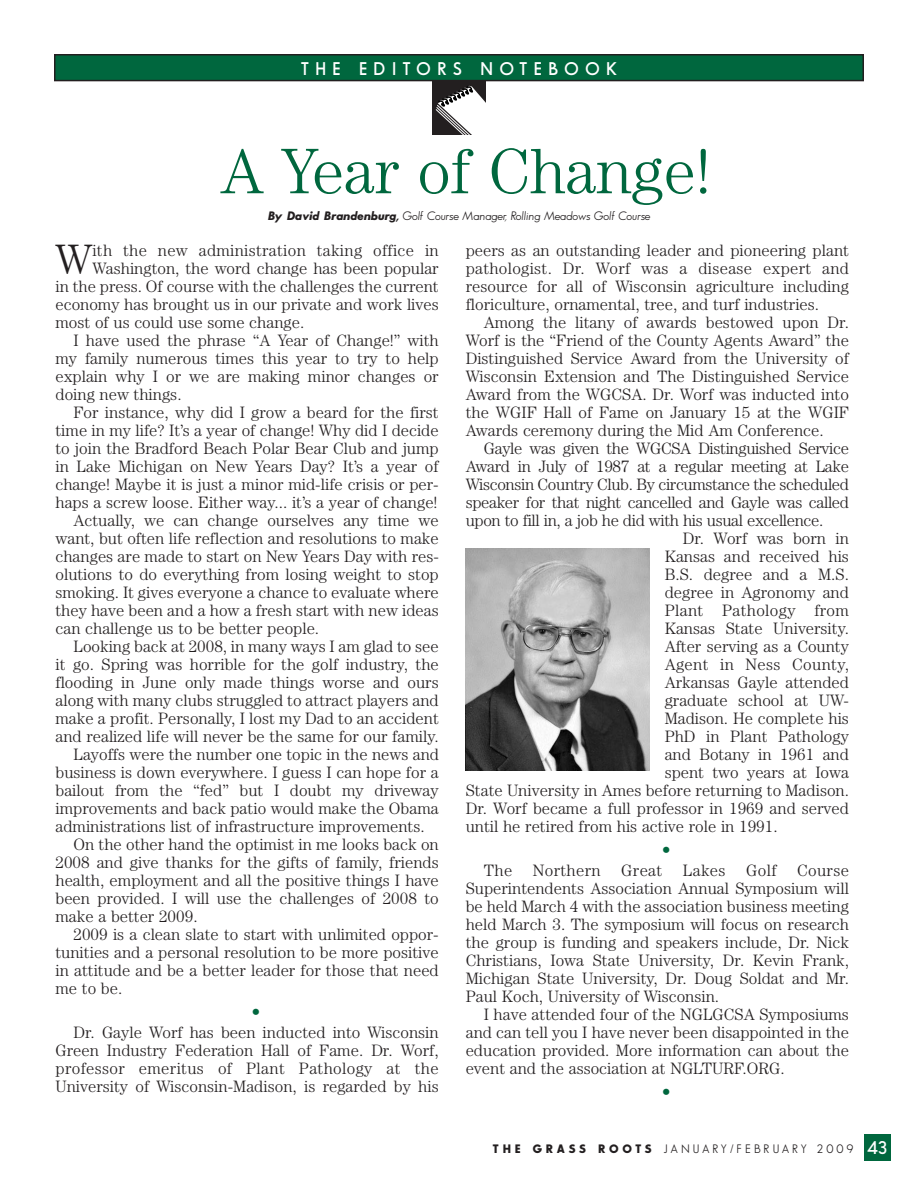
<style>
.page{position:relative;width:918px;height:1188px;background:#fff}
.page>*{position:absolute;margin:0;border:0;box-sizing:border-box;transform-origin:0 0}
.t1{font:300 64.5px "Century";letter-spacing:-.005em;color:#00673e}
.t2{font:300 42.6px "Century";color:#231f20}
.t3{font:600 18px "Sans Serif FLF";letter-spacing:.355em;color:#fff}
.t4{font:300 18px "Century";color:#00673e}
.t5{font:300 16.5px/18px "Century";color:#231f20;text-align:justify}
.t6{font:300 16.5px "Century";letter-spacing:-.02em;color:#231f20}
.t7{font:300 16.5px "Century";letter-spacing:.02em;color:#231f20}
.t8{font:italic 12px "Sans Serif FLF";color:#231f20}
.t9{font:12px "Sans Serif FLF";letter-spacing:.235em;color:#231f20}
.s1{font-weight:700}
.s2{font-weight:600;font-size:18px;color:#fff}
</style>
<div class="page">
<div style="left:864px;top:1134px;width:27px;height:27px;background:#00673e"></div>
<div style="left:432px;top:81px;width:54px;height:54px;background:#231f20"></div>
<svg style="left:435px;top:85px;width:51px;height:50px"></svg>
<div style="left:55px;top:55px;width:808px;height:26px;background:#00673e"></div>
<div style="left:54px;top:54px;width:810px;height:27px;border:2px solid #231f20"></div>
<img style="left:466px;top:549px;width:184px;height:221px">
<p class="t3" style="left:301px;top:61px;width:318px">THE EDITORS NOTEBOOK</p>
<p class="t1" style="left:220px;top:149px;width:492px">A Year of Change!</p>
<p class="t8" style="left:268px;top:211px;width:384px"><span class="s1">By David Brandenburg,</span> Golf Course Manager, Rolling Meadows Golf Course</p>
<p class="t2" style="left:55px;top:245px;width:39px">W</p>
<p class="t5" style="left:92px;top:243px;width:348px">ith the new administration taking office in</p>
<p class="t5" style="left:92px;top:261px;width:348px">Washington, the word change has been popular</p>
<p class="t5" style="left:56px;top:279px;width:385px">in the press. Of course with the challenges the current</p>
<p class="t5" style="left:56px;top:297px;width:385px">economy has brought us in our private and work lives</p>
<p class="t5" style="left:56px;top:315px;width:250px">most of us could use some change.</p>
<p class="t5" style="left:74px;top:333px;width:367px">I have used the phrase “A Year of Change!” with</p>
<p class="t5" style="left:56px;top:351px;width:385px">my family numerous times this year to try to help</p>
<p class="t5" style="left:56px;top:369px;width:385px">explain why I or we are making minor changes or</p>
<p class="t5" style="left:56px;top:387px;width:128px">doing new things.</p>
<p class="t5" style="left:74px;top:405px;width:367px">For instance, why did I grow a beard for the first</p>
<p class="t5" style="left:56px;top:423px;width:385px">time in my life? It’s a year of change! Why did I decide</p>
<p class="t5" style="left:56px;top:441px;width:385px">to join the Bradford Beach Polar Bear Club and jump</p>
<p class="t5" style="left:56px;top:459px;width:385px">in Lake Michigan on New Years Day? It’s a year of</p>
<p class="t5" style="left:56px;top:477px;width:385px">change! Maybe it is just a minor mid-life crisis or per-</p>
<p class="t5" style="left:56px;top:495px;width:384px">haps a screw loose. Either way... it’s a year of change!</p>
<p class="t5" style="left:74px;top:513px;width:367px">Actually, we can change ourselves any time we</p>
<p class="t5" style="left:56px;top:531px;width:385px">want, but often life reflection and resolutions to make</p>
<p class="t5" style="left:56px;top:549px;width:385px">changes are made to start on New Years Day with res-</p>
<p class="t5" style="left:56px;top:567px;width:385px">olutions to do everything from losing weight to stop</p>
<p class="t5" style="left:56px;top:585px;width:385px">smoking. It gives everyone a chance to evaluate where</p>
<p class="t5" style="left:56px;top:603px;width:385px">they have been and a how a fresh start with new ideas</p>
<p class="t5" style="left:56px;top:621px;width:265px">can challenge us to be better people.</p>
<p class="t5" style="left:74px;top:639px;width:367px">Looking back at 2008, in many ways I am glad to see</p>
<p class="t5" style="left:56px;top:657px;width:385px">it go. Spring was horrible for the golf industry, the</p>
<p class="t5" style="left:56px;top:675px;width:385px">flooding in June only made things worse and ours</p>
<p class="t5" style="left:56px;top:693px;width:385px">along with many clubs struggled to attract players and</p>
<p class="t5" style="left:56px;top:711px;width:385px">make a profit. Personally, I lost my Dad to an accident</p>
<p class="t5" style="left:56px;top:729px;width:385px">and realized life will never be the same for our family.</p>
<p class="t5" style="left:74px;top:747px;width:367px">Layoffs were the number one topic in the news and</p>
<p class="t5" style="left:56px;top:765px;width:385px">business is down everywhere. I guess I can hope for a</p>
<p class="t5" style="left:56px;top:783px;width:385px">bailout from the “fed” but I doubt my driveway</p>
<p class="t5" style="left:56px;top:801px;width:385px">improvements and back patio would make the Obama</p>
<p class="t5" style="left:56px;top:819px;width:371px">administrations list of infrastructure improvements.</p>
<p class="t5" style="left:74px;top:837px;width:367px">On the other hand the optimist in me looks back on</p>
<p class="t5" style="left:56px;top:855px;width:385px">2008 and give thanks for the gifts of family, friends</p>
<p class="t5" style="left:56px;top:873px;width:385px">health, employment and all the positive things I have</p>
<p class="t5" style="left:56px;top:891px;width:385px">been provided. I will use the challenges of 2008 to</p>
<p class="t5" style="left:56px;top:909px;width:144px">make a better 2009.</p>
<p class="t5" style="left:74px;top:927px;width:367px">2009 is a clean slate to start with unlimited oppor-</p>
<p class="t5" style="left:56px;top:945px;width:385px">tunities and a personal resolution to be more positive</p>
<p class="t5" style="left:56px;top:963px;width:385px">in attitude and be a better leader for those that need</p>
<p class="t5" style="left:56px;top:981px;width:68px">me to be.</p>
<p class="t4" style="left:252px;top:1005px;width:10px">•</p>
<p class="t5" style="left:55px;top:1025px;width:385px;text-indent:18px">Dr. Gayle Worf has been inducted into Wisconsin Green Industry Federation Hall of Fame. Dr. Worf, professor emeritus of Plant Pathology at the University of Wisconsin-Madison, is regarded by his</p>
<p class="t5" style="left:466px;top:243px;width:385px">peers as an outstanding leader and pioneering plant</p>
<p class="t5" style="left:466px;top:261px;width:385px">pathologist. Dr. Worf was a disease expert and</p>
<p class="t5" style="left:466px;top:279px;width:385px">resource for all of Wisconsin agriculture including</p>
<p class="t5" style="left:466px;top:297px;width:355px">floriculture, ornamental, tree, and turf industries.</p>
<p class="t5" style="left:484px;top:315px;width:367px">Among the litany of awards bestowed upon Dr.</p>
<p class="t5" style="left:466px;top:333px;width:385px">Worf is the “Friend of the County Agents Award” the</p>
<p class="t5" style="left:466px;top:351px;width:385px">Distinguished Service Award from the University of</p>
<p class="t5" style="left:466px;top:369px;width:385px">Wisconsin Extension and The Distinguished Service</p>
<p class="t5" style="left:466px;top:387px;width:385px">Award from the WGCSA. Dr. Worf was inducted into</p>
<p class="t5" style="left:466px;top:405px;width:385px">the WGIF Hall of Fame on January 15 at the WGIF</p>
<p class="t5" style="left:466px;top:423px;width:359px">Awards ceremony during the Mid Am Conference.</p>
<p class="t6" style="left:484px;top:442px;width:367px">Gayle was given the WGCSA Distinguished Service</p>
<p class="t6" style="left:466px;top:460px;width:385px">Award in July of 1987 at a regular meeting at Lake</p>
<p class="t6" style="left:466px;top:478px;width:385px">Wisconsin Country Club. By circumstance the scheduled</p>
<p class="t6" style="left:466px;top:496px;width:385px">speaker for that night cancelled and Gayle was called</p>
<p class="t6" style="left:466px;top:514px;width:359px">upon to fill in, a job he did with his usual excellence.</p>
<p class="t5" style="left:683px;top:531px;width:168px">Dr. Worf was born in</p>
<p class="t5" style="left:665px;top:549px;width:186px">Kansas and received his</p>
<p class="t5" style="left:665px;top:567px;width:186px">B.S. degree and a M.S.</p>
<p class="t5" style="left:665px;top:585px;width:186px">degree in Agronomy and</p>
<p class="t7" style="left:665px;top:604px;width:186px">Plant Pathology from</p>
<p class="t5" style="left:665px;top:621px;width:186px">Kansas State University.</p>
<p class="t5" style="left:665px;top:639px;width:186px">After serving as a County</p>
<p class="t7" style="left:665px;top:658px;width:186px">Agent in Ness County,</p>
<p class="t5" style="left:665px;top:675px;width:186px">Arkansas Gayle attended</p>
<p class="t5" style="left:665px;top:693px;width:186px">graduate school at UW-</p>
<p class="t5" style="left:665px;top:711px;width:186px">Madison. He complete his</p>
<p class="t5" style="left:665px;top:729px;width:186px">PhD in Plant Pathology</p>
<p class="t5" style="left:665px;top:747px;width:186px">and Botany in 1961 and</p>
<p class="t5" style="left:665px;top:765px;width:186px">spent two years at Iowa</p>
<p class="t5" style="left:466px;top:783px;width:385px">State University in Ames before returning to Madison.</p>
<p class="t5" style="left:466px;top:801px;width:385px">Dr. Worf became a full professor in 1969 and served</p>
<p class="t5" style="left:466px;top:819px;width:313px">until he retired from his active role in 1991.</p>
<p class="t4" style="left:662px;top:843px;width:10px">•</p>
<p class="t7" style="left:484px;top:865px;width:367px">The Northern Great Lakes Golf Course</p>
<p class="t5" style="left:466px;top:881px;width:385px">Superintendents Association Annual Symposium will</p>
<p class="t5" style="left:466px;top:899px;width:385px">be held March 4 with the association business meeting</p>
<p class="t5" style="left:466px;top:917px;width:385px">held March 3. The symposium will focus on research</p>
<p class="t5" style="left:466px;top:935px;width:385px">the group is funding and speakers include, Dr. Nick</p>
<p class="t5" style="left:466px;top:953px;width:385px">Christians, Iowa State University, Dr. Kevin Frank,</p>
<p class="t5" style="left:466px;top:971px;width:385px">Michigan State University, Dr. Doug Soldat and Mr.</p>
<p class="t5" style="left:466px;top:989px;width:255px">Paul Koch, University of Wisconsin.</p>
<p class="t5" style="left:484px;top:1007px;width:367px">I have attended four of the NGLGCSA Symposiums</p>
<p class="t5" style="left:466px;top:1025px;width:385px">and can tell you I have never been disappointed in the</p>
<p class="t5" style="left:466px;top:1043px;width:385px">education provided. More information can about the</p>
<p class="t5" style="left:466px;top:1061px;width:320px">event and the association at NGLTURF.ORG.</p>
<p class="t4" style="left:662px;top:1086px;width:10px">•</p>
<p class="t9" style="left:492px;top:1144px;width:397px"><span class="s1">THE GRASS ROOTS</span> JANUARY/FEBRUARY 2009 <span class="s2">43</span></p>
</div>
